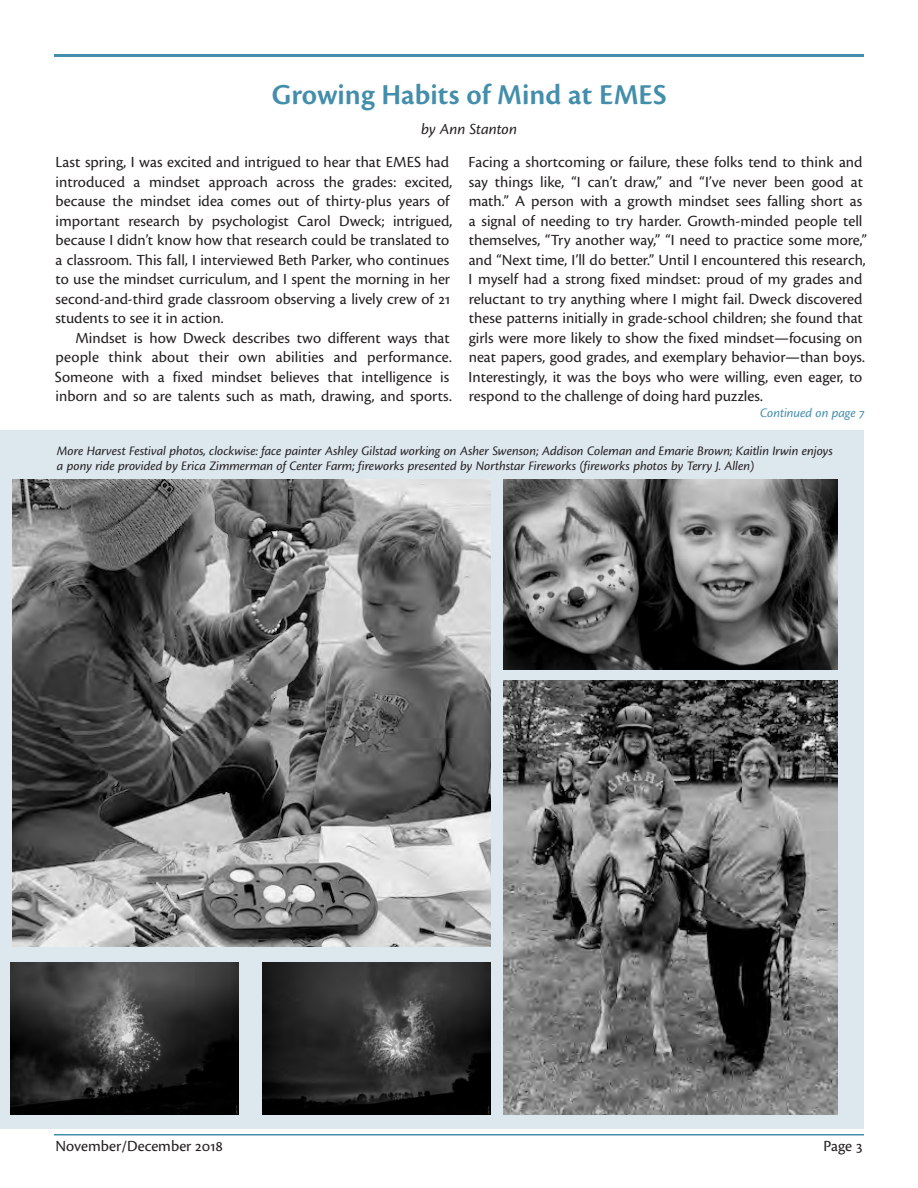
<style>
.page{position:relative;width:918px;height:1188px;background:#fff}
.page>*{position:absolute;margin:0;border:0;box-sizing:border-box;transform-origin:0 0}
.t1{font:600 30px "Cronos Pro";color:#448eab}
.t2{font:16.2px/19.5px "Cronos Pro";color:#231f20}
.t3{font:italic 16.2px "Cronos Pro";color:#231f20}
.t4{font:italic 13.5px/15px "Cronos Pro";color:#231f20}
.t5{font:italic 13.5px "Cronos Pro";color:#448eab}
</style>
<div class="page">
<hr style="left:54px;top:1134px;width:810px;height:2px;background:#448eab">
<hr style="left:54px;top:54px;width:810px;height:3px;background:#448eab">
<div style="left:0;top:430px;width:864px;height:698px;background:#dde7ee"></div>
<img style="left:13px;top:480px;width:477px;height:467px">
<img style="left:503px;top:480px;width:335px;height:190px">
<img style="left:503px;top:680px;width:335px;height:435px">
<img style="left:10px;top:963px;width:228px;height:152px">
<img style="left:262px;top:963px;width:228px;height:152px">
<h1 class="t1" style="left:272px;top:78px;width:396px">Growing Habits of Mind at EMES</h1>
<p class="t3" style="left:421px;top:120px;width:97px">by Ann Stanton</p>
<p class="t2" style="left:55px;top:153px;width:399px">Last spring, I was excited and intrigued to hear that EMES had introduced a mindset approach across the grades: excited, because the mindset idea comes out of thirty-plus years of important research by psychologist Carol Dweck; intrigued, because I didn’t know how that research could be translated to a classroom. This fall, I interviewed Beth Parker, who continues to use the mindset curriculum, and I spent the morning in her second-and-third grade classroom observing a lively crew of 21 students to see it in action.</p>
<p class="t2" style="left:55px;top:328px;width:398px;text-indent:20px">Mindset is how Dweck describes two different ways that people think about their own abilities and performance.<br>Someone with a fixed mindset believes that intelligence is inborn and so are talents such as math, drawing, and sports.</p>
<p class="t2" style="left:469px;top:153px;width:400px">Facing a shortcoming or failure, these folks tend to think and say things like, “I can’t draw,” and “I’ve never been good at math.” A person with a growth mindset sees falling short as a signal of needing to try harder. Growth-minded people tell themselves, “Try another way,” “I need to practice some more,” and “Next time, I’ll do better.” Until I encountered this research, I myself had a strong fixed mindset: proud of my grades and reluctant to try anything where I might fail. Dweck discovered these patterns initially in grade-school children; she found that girls were more likely to show the fixed mindset—focusing on neat papers, good grades, and exemplary behavior—than boys.<br>Interestingly, it was the boys who were willing, even eager, to respond to the challenge of doing hard puzzles.</p>
<p class="t5" style="left:760px;top:406px;width:106px">Continued on page 7</p>
<p class="t4" style="left:57px;top:443px;width:778px">More Harvest Festival photos, clockwise: face painter Ashley Gilstad working on Asher Swenson; Addison Coleman and Emarie Brown; Kaitlin Irwin enjoys a pony ride provided by Erica Zimmerman of Center Farm; fireworks presented by Northstar Fireworks (fireworks photos by Terry J. Allen)</p>
<p class="t2" style="left:56px;top:1136px;width:169px">November/December 2018</p>
<p class="t2" style="left:823px;top:1136px;width:41px">Page 3</p>
</div>
